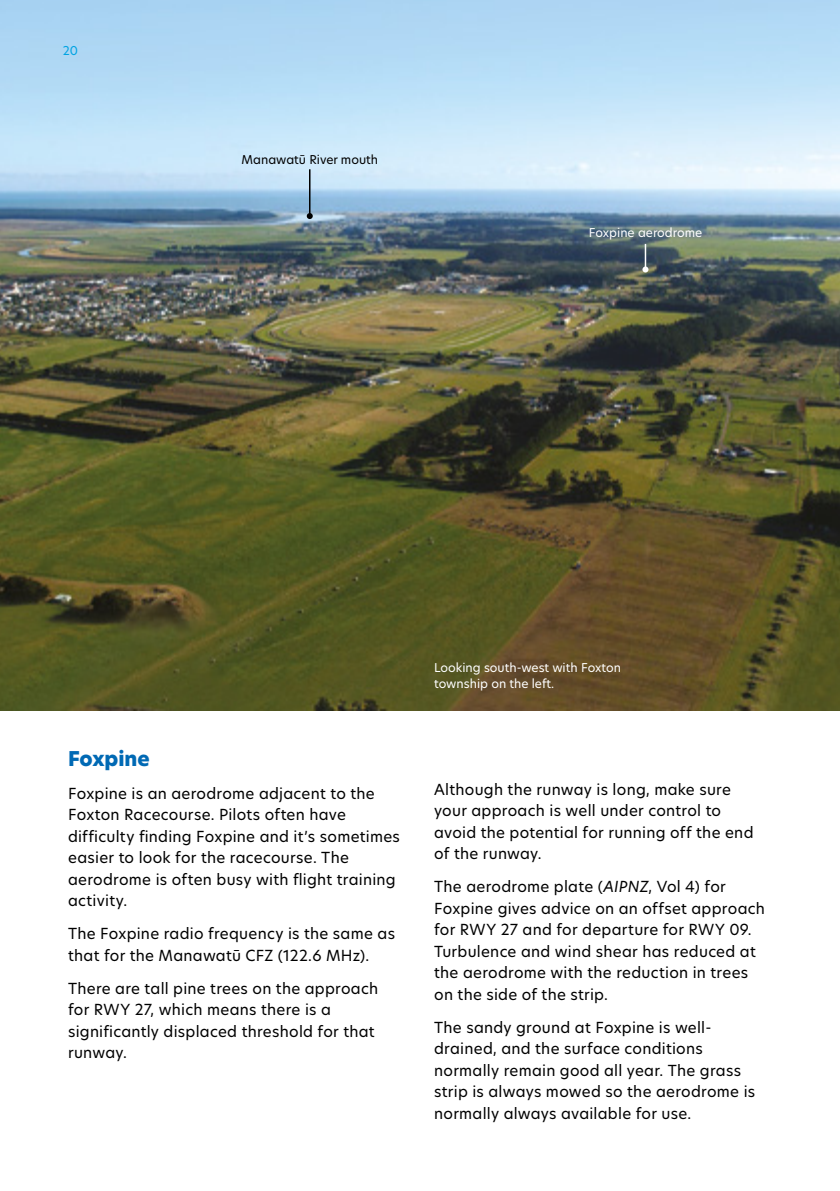
<style>
.page{position:relative;width:840px;height:1191px;background:#fff}
.page>*{position:absolute;margin:0;border:0;box-sizing:border-box;transform-origin:0 0}
.H2_Blue{font:800 20px "New Hero";color:#0069b4}
.Body{font:15px/21.6px "New Hero";letter-spacing:.015em;color:#000}
.Captions_White{font:12px/16px "New Hero";color:#fff}
.Captions_White-2{font:12px "New Hero";color:#000}
.Folio_Blue{font:12px "New Hero";color:#00a3e2}
.s1{font-style:italic}
</style>
<div class="page">
<img style="left:0;top:0;width:839px;height:710px">
<hr style="left:644px;top:244px;width:2px;height:25px;background:#fff">
<svg style="left:642px;top:266px;width:6px;height:6px"></svg>
<hr style="left:309px;top:169px;width:1px;height:47px;background:#000">
<svg style="left:306px;top:213px;width:6px;height:6px"></svg>
<p class="Folio_Blue" style="left:63px;top:42px;width:17px">20</p>
<p class="Captions_White-2" style="left:241px;top:151px;width:138px">Manawatū River mouth</p>
<p class="Captions_White" style="left:588px;top:225px;width:115px">Foxpine aerodrome</p>
<p class="H2_Blue" style="left:68px;top:745px;width:83px">Foxpine</p>
<p class="Body" style="left:68px;top:782px;width:333px">Foxpine is an aerodrome adjacent to the Foxton Racecourse. Pilots often have difficulty finding Foxpine and it’s sometimes easier to look for the racecourse. The aerodrome is often busy with flight training activity.</p>
<p class="Body" style="left:68px;top:922px;width:328px">The Foxpine radio frequency is the same as that for the Manawatū CFZ (122.6 MHz).</p>
<p class="Body" style="left:68px;top:977px;width:311px">There are tall pine trees on the approach for RWY 27, which means there is a significantly displaced threshold for that runway.</p>
<p class="Captions_White" style="left:434px;top:659px;width:188px">Looking south-west with Foxton township on the left.</p>
<p class="Body" style="left:434px;top:778px;width:321px">Although the runway is long, make sure your approach is well under control to avoid the potential for running off the end of the runway.</p>
<p class="Body" style="left:434px;top:875px;width:332px">The aerodrome plate (<span class="s1">AIPNZ</span>, Vol 4) for Foxpine gives advice on an offset approach for RWY 27 and for departure for RWY 09.<br>Turbulence and wind shear has reduced at the aerodrome with the reduction in trees on the side of the strip.</p>
<p class="Body" style="left:434px;top:1016px;width:322px">The sandy ground at Foxpine is well&shy;drained, and the surface conditions normally remain good all year. The grass strip is always mowed so the aerodrome is normally always available for use.</p>
</div>
